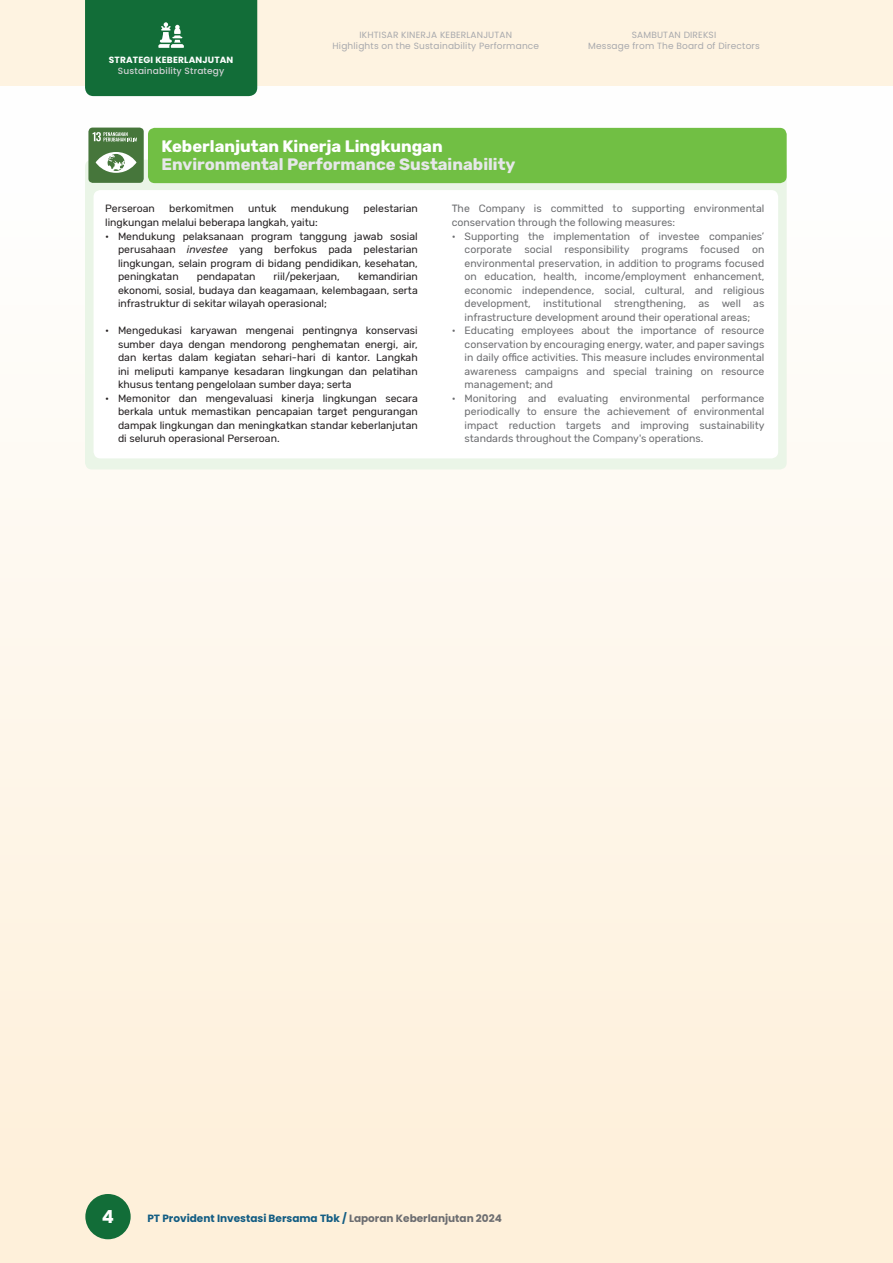
<style>
.page{position:relative;width:893px;height:1263px;background:#fff}
.page>*{position:absolute;margin:0;border:0;box-sizing:border-box;transform-origin:0 0}
.t1{font:700 18px "Poppins";color:#fff}
.Sub_1_EN{font:700 16.5px "Rubik";color:#e6e7e9}
.Sub_1_ID{font:700 16.5px "Rubik";color:#fff}
.Tab_1_Table_EN{font:10.5px/13.5px "Rubik";color:#6c6d70;text-align:justify}
.Tab_1_Table_ID{font:10.5px/13.5px "Rubik";color:#231f20;text-align:justify}
.t2{font:700 10.5px "Poppins";color:#135d83}
.t3{font:9px/10.5px "Poppins";letter-spacing:.02em;color:#a8a9ad;text-align:center}
.t4{font:500 9px "Poppins";letter-spacing:.02em;color:#d1d2d4}
.t5{font:700 9px "Poppins";letter-spacing:.02em;color:#fff}
.s1{font-style:italic}
.s2{color:#6c6d70}
</style>
<div class="page">
<div style="left:0;top:0;width:893px;height:1263px;background:linear-gradient(to bottom,#feffff,#feefd8)"></div>
<div style="left:85px;top:160px;width:702px;height:309px;background:#eaf5e7;border-radius:7px"></div>
<div style="left:148px;top:128px;width:639px;height:55px;background:#71bf44;border-radius:7px"></div>
<div style="left:94px;top:190px;width:684px;height:268px;background:#fff;border-radius:7px"></div>
<div style="left:88px;top:128px;width:56px;height:55px;background:#46763b;border-radius:4px"></div>
<svg style="left:93px;top:132px;width:44px;height:9px"></svg>
<svg style="left:96px;top:152px;width:41px;height:21px"></svg>
<div style="left:0;top:0;width:893px;height:86px;background:#fef3e1"></div>
<div style="left:85px;top:1194px;width:46px;height:45px;background:#126d38;border-radius:50%"></div>
<div style="left:85px;top:0;width:172px;height:96px;background:#126d38"></div>
<p class="t5" style="left:109px;top:55px;width:126px">STRATEGI KEBERLANJUTAN</p>
<p class="t4" style="left:118px;top:65px;width:108px">Sustainability Strategy</p>
<p class="t3" style="left:333px;top:30px;width:208px">IKHTISAR KINERJA KEBERLANJUTAN<br>Highlights on the Sustainability Performance</p>
<p class="t3" style="left:588px;top:30px;width:173px">SAMBUTAN DIREKSI<br>Message from The Board of Directors</p>
<p class="Sub_1_ID" style="left:162px;top:137px;width:283px">Keberlanjutan Kinerja Lingkungan</p>
<p class="Sub_1_EN" style="left:162px;top:155px;width:355px">Environmental Performance Sustainability</p>
<p class="Tab_1_Table_ID" style="left:105px;top:202px;width:51px">Perseroan</p>
<p class="Tab_1_Table_ID" style="left:169px;top:202px;width:66px">berkomitmen</p>
<p class="Tab_1_Table_ID" style="left:248px;top:202px;width:30px">untuk</p>
<p class="Tab_1_Table_ID" style="left:291px;top:202px;width:60px">mendukung</p>
<p class="Tab_1_Table_ID" style="left:364px;top:202px;width:56px">pelestarian</p>
<p class="Tab_1_Table_ID" style="left:105px;top:216px;width:214px">lingkungan melalui beberapa langkah, yaitu:</p>
<p class="Tab_1_Table_ID" style="left:118px;top:229px;width:301px;text-indent:-13px">• Mendukung pelaksanaan program tanggung jawab sosial perusahaan <span class="s1">investee</span> yang berfokus pada pelestarian lingkungan, selain program di bidang pendidikan, kesehatan, peningkatan</p>
<p class="Tab_1_Table_ID" style="left:197px;top:270px;width:60px">pendapatan</p>
<p class="Tab_1_Table_ID" style="left:274px;top:270px;width:68px">riil/pekerjaan,</p>
<p class="Tab_1_Table_ID" style="left:118px;top:270px;width:301px;text-indent:240px">kemandirian ekonomi, sosial, budaya dan keagamaan, kelembagaan, serta infrastruktur di sekitar wilayah operasional;</p>
<p class="Tab_1_Table_ID" style="left:118px;top:324px;width:301px;text-indent:-13px">• Mengedukasi karyawan mengenai pentingnya konservasi sumber daya dengan mendorong penghematan energi, air, dan kertas dalam kegiatan sehari-hari di kantor. Langkah ini meliputi kampanye kesadaran lingkungan dan pelatihan khusus tentang pengelolaan sumber daya; serta</p>
<p class="Tab_1_Table_ID" style="left:118px;top:391px;width:301px;text-indent:-13px">• Memonitor dan mengevaluasi kinerja lingkungan secara berkala untuk memastikan pencapaian target pengurangan dampak lingkungan dan meningkatkan standar keberlanjutan di seluruh operasional Perseroan.</p>
<p class="Tab_1_Table_EN" style="left:452px;top:202px;width:314px">The Company is committed to supporting environmental conservation through the following measures:</p>
<p class="Tab_1_Table_EN" style="left:465px;top:229px;width:301px;text-indent:-13px">• Supporting the implementation of investee companies’ corporate social responsibility programs focused on environmental preservation, in addition to programs focused on education, health, income/employment enhancement, economic independence, social, cultural, and religious development, institutional strengthening, as well as infrastructure development around their operational areas;</p>
<p class="Tab_1_Table_EN" style="left:465px;top:324px;width:301px;text-indent:-13px">• Educating employees about the importance of resource conservation by encouraging energy, water, and paper savings in daily office activities. This measure includes environmental awareness campaigns and special training on resource management; and</p>
<p class="Tab_1_Table_EN" style="left:465px;top:391px;width:302px;text-indent:-13px">• Monitoring and evaluating environmental performance periodically to ensure the achievement of environmental impact reduction targets and improving sustainability standards throughout the Company's operations.</p>
<h1 class="t1" style="left:102px;top:1206px;width:14px">4</h1>
<p class="t2" style="left:147px;top:1212px;width:356px">PT Provident Investasi Bersama Tbk / <span class="s2">Laporan Keberlanjutan 2024</span></p>
</div>
